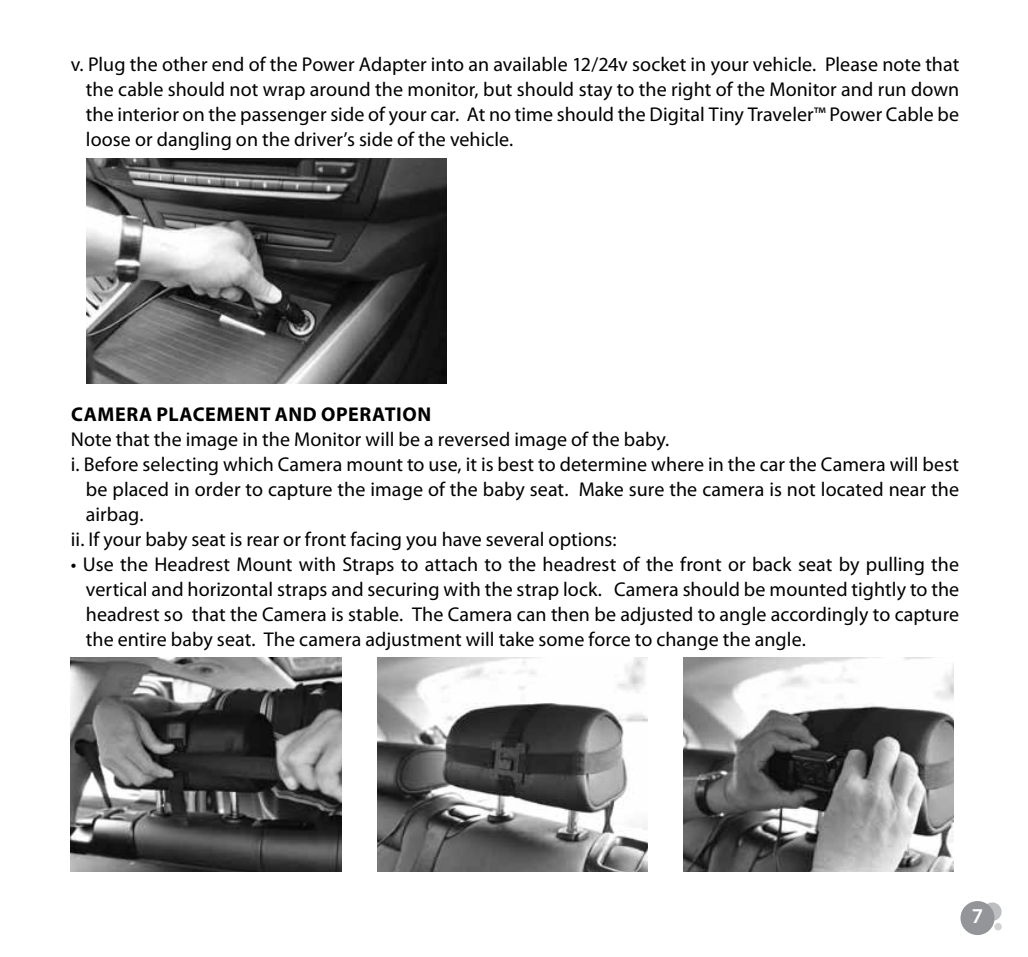
<style>
.page{position:relative;width:1028px;height:957px;background:#fff}
.page>*{position:absolute;margin:0;border:0;box-sizing:border-box;transform-origin:0 0}
.t1{font:600 21.25px "Myriad Pro";color:#fff}
.t2{font:20px/25px "Myriad Pro";letter-spacing:.005em;color:#000;text-align:justify}
.t3{font:700 20px "Myriad Pro";letter-spacing:.035em;color:#000}
</style>
<div class="page">
<div style="left:983px;top:902px;width:18px;height:19px;background:#bcbec0;border-radius:50%"></div>
<div style="left:994px;top:923px;width:7px;height:7px;background:#d1d3d4;border-radius:50%"></div>
<div style="left:960px;top:901px;width:34px;height:34px;background:#939598;border-radius:50%"></div>
<img style="left:86px;top:159px;width:360px;height:225px">
<img style="left:71px;top:658px;width:270px;height:214px">
<img style="left:377px;top:658px;width:270px;height:214px">
<img style="left:683px;top:658px;width:270px;height:214px">
<p class="t2" style="left:86px;top:54px;width:875px;text-indent:-15px">v. Plug the other end of the Power Adapter into an available 12/24v socket in your vehicle. Please note that the cable should not wrap around the monitor, but should stay to the right of the Monitor and run down the interior on the passenger side of your car. At no time should the Digital Tiny Traveler™ Power Cable be loose or dangling on the driver’s side of the vehicle.</p>
<p class="t3" style="left:71px;top:407px;width:362px">CAMERA PLACEMENT AND OPERATION</p>
<p class="t2" style="left:71px;top:429px;width:600px">Note that the image in the Monitor will be a reversed image of the baby.</p>
<p class="t2" style="left:71px;top:454px;width:889px">i. Before selecting which Camera mount to use, it is best to determine where in the car the Camera will best</p>
<p class="t2" style="left:86px;top:479px;width:874px">be placed in order to capture the image of the baby seat. Make sure the camera is not located near the</p>
<p class="t2" style="left:86px;top:504px;width:59px">airbag.</p>
<p class="t2" style="left:71px;top:529px;width:547px">ii. If your baby seat is rear or front facing you have several options:</p>
<p class="t2" style="left:86px;top:552px;width:875px;text-indent:-15px">• Use the Headrest Mount with Straps to attach to the headrest of the front or back seat by pulling the vertical and horizontal straps and securing with the strap lock. Camera should be mounted tightly to the headrest so that the Camera is stable. The Camera can then be adjusted to angle accordingly to capture the entire baby seat. The camera adjustment will take some force to change the angle.</p>
<p class="t1" style="left:971px;top:903px;width:13px">7</p>
</div>
